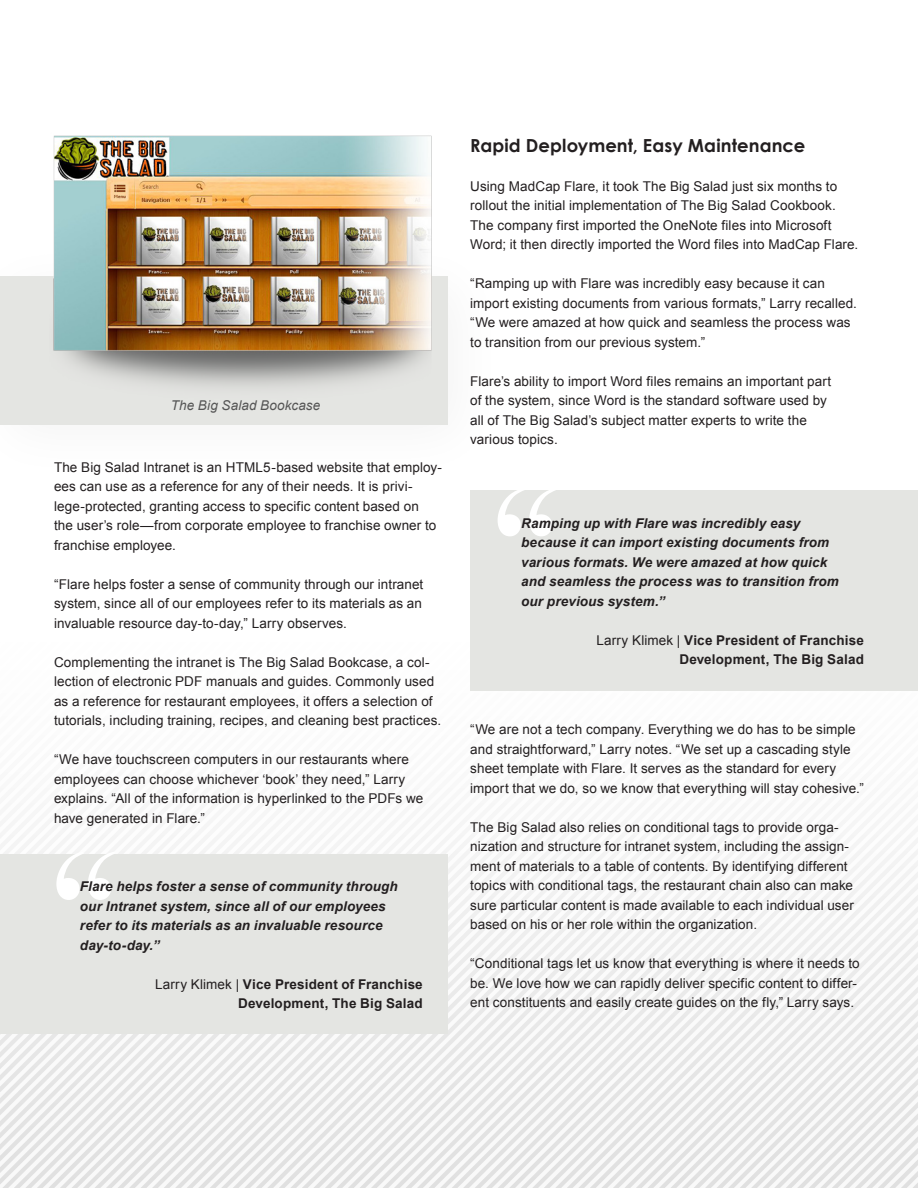
<style>
.page{position:relative;width:918px;height:1188px;background:#fff}
.page>*{position:absolute;margin:0;border:0;box-sizing:border-box;transform-origin:0 0}
.subhead{font:189px "Bask Old Face";color:#fff}
.t1{font:700 18px "Century Gothic";letter-spacing:.005em;color:#231f20}
.t2{font:13.5px/19.5px "Arial";letter-spacing:.005em;color:#231f20}
.quote{font:italic 700 13.5px/19.5px "Arial";letter-spacing:.01em;color:#231f20}
.t3{font:700 13.5px/19.5px "Arial";letter-spacing:.01em;color:#231f20;text-align:right}
.capitons{font:italic 13.5px "Arial";letter-spacing:.01em;color:#555}
.s1{font-weight:400}
</style>
<div class="page">
<img style="left:0;top:835px;width:918px;height:353px">
<div style="left:0;top:854px;width:448px;height:180px;background:#e4e5e2"></div>
<div style="left:470px;top:490px;width:448px;height:201px;background:#e4e5e2"></div>
<div style="left:0;top:276px;width:448px;height:149px;background:#e4e5e2"></div>
<img style="left:53px;top:135px;width:379px;height:252px">
<p class="capitons" style="left:171px;top:396px;width:151px">The Big Salad Bookcase</p>
<p class="t2" style="left:54px;top:457px;width:389px">The Big Salad Intranet is an HTML5-based website that employ&shy;ees can use as a reference for any of their needs. It is privi&shy;lege-protected, granting access to specific content based on<br>the user’s role—from corporate employee to franchise owner to franchise employee.</p>
<p class="t2" style="left:54px;top:574px;width:371px;text-align:justify">“Flare helps foster a sense of community through our intranet system, since all of our employees refer to its materials as an invaluable resource day-to-day,” Larry observes.</p>
<p class="t2" style="left:54px;top:652px;width:389px">Complementing the intranet is The Big Salad Bookcase, a col&shy;lection of electronic PDF manuals and guides. Commonly used as a reference for restaurant employees, it offers a selection of tutorials, including training, recipes, and cleaning best practices.</p>
<p class="t2" style="left:54px;top:750px;width:371px">“We have touchscreen computers in our restaurants where employees can choose whichever ‘book’ they need,” Larry explains. “All of the information is hyperlinked to the PDFs we have generated in Flare.”</p>
<p class="subhead" style="left:48px;top:814px;width:78px">“</p>
<p class="quote" style="left:80px;top:877px;width:319px">Flare helps foster a sense of community through our Intranet system, since all of our employees refer to its materials as an invaluable resource day-to-day.”</p>
<p class="t3" style="left:155px;top:975px;width:269px"><span class="s1">Larry Klimek |</span> Vice President of Franchise<br>Development, The Big Salad</p>
<p class="t1" style="left:470px;top:131px;width:336px">Rapid Deployment, Easy Maintenance</p>
<p class="t2" style="left:470px;top:176px;width:390px">Using MadCap Flare, it took The Big Salad just six months to rollout the initial implementation of The Big Salad Cookbook.<br>The company first imported the OneNote files into Microsoft Word; it then directly imported the Word files into MadCap Flare.</p>
<p class="t2" style="left:470px;top:274px;width:388px">“Ramping up with Flare was incredibly easy because it can import existing documents from various formats,” Larry recalled. “We were amazed at how quick and seamless the process was to transition from our previous system.”</p>
<p class="t2" style="left:470px;top:371px;width:363px">Flare’s ability to import Word files remains an important part of the system, since Word is the standard software used by all of The Big Salad’s subject matter experts to write the various topics.</p>
<p class="subhead" style="left:489px;top:451px;width:78px">“</p>
<p class="quote" style="left:521px;top:514px;width:319px">Ramping up with Flare was incredibly easy because it can import existing documents from various formats. We were amazed at how quick and seamless the process was to transition from our previous system.”</p>
<p class="t3" style="left:596px;top:631px;width:269px"><span class="s1">Larry Klimek |</span> Vice President of Franchise<br>Development, The Big Salad</p>
<p class="t2" style="left:470px;top:720px;width:395px">“We are not a tech company. Everything we do has to be simple and straightforward,” Larry notes. “We set up a cascading style sheet template with Flare. It serves as the standard for every import that we do, so we know that everything will stay cohesive.”</p>
<p class="t2" style="left:470px;top:817px;width:385px">The Big Salad also relies on conditional tags to provide orga&shy;nization and structure for intranet system, including the assign&shy;ment of materials to a table of contents. By identifying different topics with conditional tags, the restaurant chain also can make sure particular content is made available to each individual user based on his or her role within the organization.</p>
<p class="t2" style="left:470px;top:954px;width:391px">“Conditional tags let us know that everything is where it needs to be. We love how we can rapidly deliver specific content to differ&shy;ent constituents and easily create guides on the fly,” Larry says.</p>
</div>
